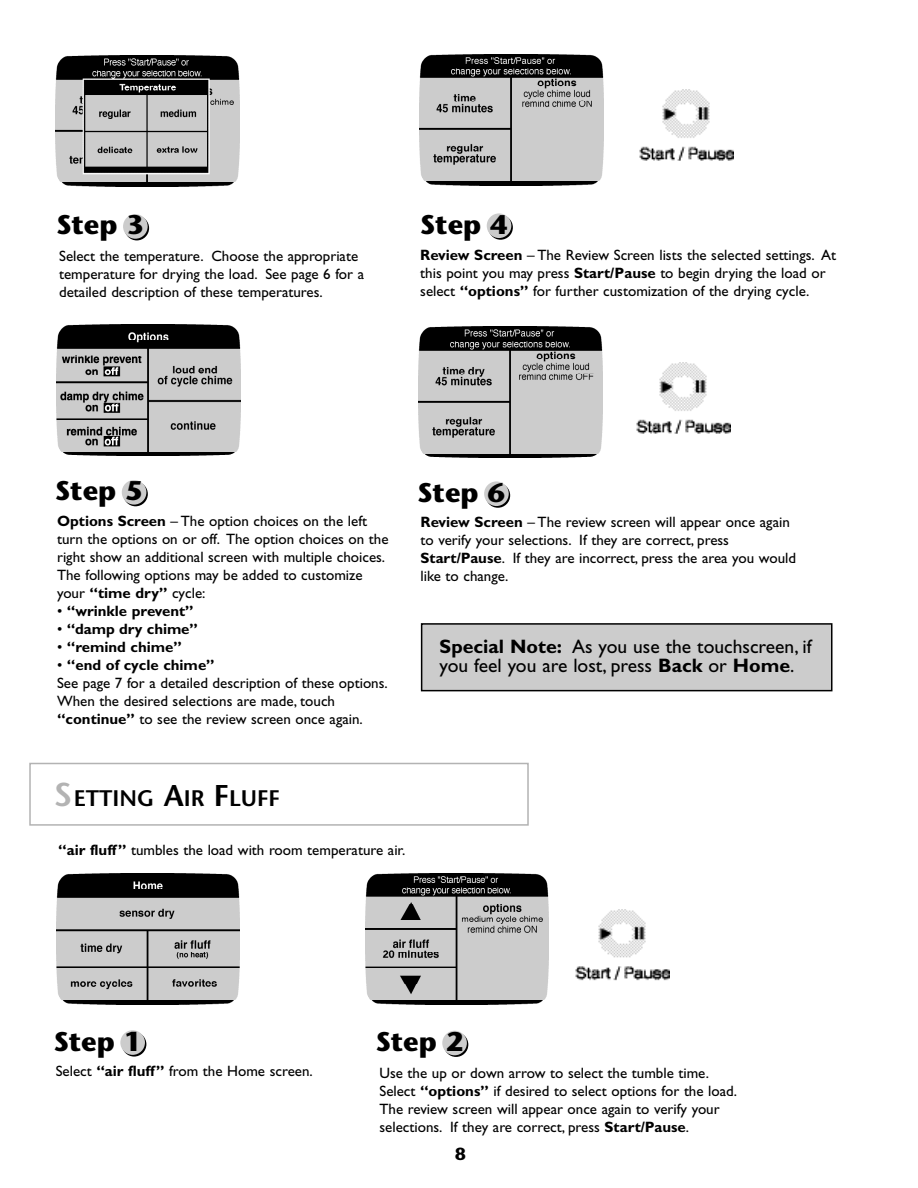
<style>
.page{position:relative;width:918px;height:1188px;background:#fff}
.page>*{position:absolute;margin:0;border:0;box-sizing:border-box;transform-origin:0 0}
.t1{font:700 27px "Stone Sans";color:#000}
.t2{font:600 22.5px "Stone Sans";color:#000}
.t3{font:19.5px/18.8px "Gill Sans";color:#000}
.t4{font:700 18px "Gill Sans";color:#000;scale:1.2 1}
.t5{font:15px/18px "Gill Sans";color:#000}
.t6{font:700 15px "Gill Sans";color:#000}
.s1{font-weight:700}
.s2{font-weight:400}
.s3{font-size:33px;color:#b3b3b3}
.s4{font-size:30px}
</style>
<div class="page">
<img style="left:419px;top:327px;width:183px;height:16px">
<img style="left:418px;top:343px;width:184px;height:115px">
<img style="left:420px;top:54px;width:183px;height:16px">
<img style="left:420px;top:70px;width:184px;height:115px">
<svg style="left:124px;top:216px;width:25px;height:24px"></svg>
<div style="left:123px;top:214px;width:25px;height:25px;background:#ccc;border-radius:50%"></div>
<svg style="left:488px;top:215px;width:25px;height:25px"></svg>
<div style="left:487px;top:213px;width:24px;height:25px;background:#ccc;border-radius:50%"></div>
<svg style="left:123px;top:482px;width:25px;height:24px"></svg>
<div style="left:122px;top:480px;width:24px;height:25px;background:#ccc;border-radius:50%"></div>
<img style="left:57px;top:325px;width:183px;height:16px">
<img style="left:57px;top:341px;width:183px;height:115px">
<svg style="left:486px;top:483px;width:24px;height:25px"></svg>
<div style="left:484px;top:481px;width:25px;height:25px;background:#ccc;border-radius:50%"></div>
<img style="left:56px;top:55px;width:183px;height:16px">
<img style="left:56px;top:71px;width:183px;height:116px">
<div style="left:422px;top:625px;width:409px;height:65px;background:#ccc"></div>
<div style="left:421px;top:623px;width:411px;height:68px;border:2px solid #000"></div>
<img style="left:639px;top:90px;width:94px;height:71px">
<img style="left:575px;top:909px;width:94px;height:72px">
<img style="left:636px;top:363px;width:94px;height:71px">
<div style="left:29px;top:763px;width:500px;height:63px;border:2px solid #b3b3b3"></div>
<svg style="left:122px;top:1032px;width:24px;height:25px"></svg>
<div style="left:120px;top:1030px;width:25px;height:25px;background:#ccc;border-radius:50%"></div>
<svg style="left:444px;top:1032px;width:24px;height:25px"></svg>
<div style="left:442px;top:1031px;width:25px;height:24px;background:#ccc;border-radius:50%"></div>
<img style="left:366px;top:873px;width:182px;height:16px">
<img style="left:365px;top:889px;width:184px;height:115px">
<img style="left:57px;top:873px;width:182px;height:16px">
<img style="left:56px;top:889px;width:184px;height:115px">
<h1 class="t1" style="left:56px;top:215px;width:89px">Step 3</h1>
<h1 class="t1" style="left:420px;top:214px;width:89px">Step 4</h1>
<p class="t5" style="left:59px;top:249px;width:307px">Select the temperature. Choose the appropriate temperature for drying the load. See page 6 for a detailed description of these temperatures.</p>
<p class="t5" style="left:420px;top:247px;width:417px"><span class="s1">Review Screen</span> – The Review Screen lists the selected settings. At this point you may press <span class="s1">Start/Pause</span> to begin drying the load or select <span class="s1">“options”</span> for further customization of the drying cycle.</p>
<h1 class="t1" style="left:55px;top:480px;width:89px">Step 5</h1>
<h1 class="t1" style="left:418px;top:482px;width:89px">Step 6</h1>
<p class="t5" style="left:57px;top:514px;width:333px"><span class="s1">Options Screen</span> – The option choices on the left turn the options on or off. The option choices on the right show an additional screen with multiple choices.<br>The following options may be added to customize your <span class="s1">“time dry”</span> cycle:</p>
<p class="t6" style="left:57px;top:606px;width:138px"><span class="s2">•</span> “wrinkle prevent”</p>
<p class="t6" style="left:57px;top:624px;width:142px"><span class="s2">•</span> “damp dry chime”</p>
<p class="t6" style="left:57px;top:642px;width:126px"><span class="s2">•</span> “remind chime”</p>
<p class="t5" style="left:57px;top:658px;width:332px">• <span class="s1">“end of cycle chime”<br></span>See page 7 for a detailed description of these options.<br>When the desired selections are made, touch <span class="s1">“continue”</span> to see the review screen once again.</p>
<p class="t5" style="left:421px;top:514px;width:377px"><span class="s1">Review Screen</span> – The review screen will appear once again to verify your selections. If they are correct, press <span class="s1">Start/Pause</span>. If they are incorrect, press the area you would like to change.</p>
<h3 class="t3" style="left:440px;top:640px;width:374px"><span class="s1">Special Note:</span> As you use the touchscreen, if you feel you are lost, press <span class="s1">Back</span> or <span class="s1">Home</span>.</h3>
<h2 class="t2" style="left:54px;top:790px;width:228px"><span class="s3">S</span>ETTING <span class="s4">A</span>IR <span class="s4">F</span>LUFF</h2>
<p class="t5" style="left:58px;top:842px;width:349px"><span class="s1">“air fluff”</span> tumbles the load with room temperature air.</p>
<h1 class="t1" style="left:54px;top:1031px;width:89px">Step 1</h1>
<h1 class="t1" style="left:376px;top:1031px;width:89px">Step 2</h1>
<p class="t5" style="left:379px;top:1065px;width:359px">Use the up or down arrow to select the tumble time.<br>Select <span class="s1">“options”</span> if desired to select options for the load.<br>The review screen will appear once again to verify your selections. If they are correct, press <span class="s1">Start/Pause</span>.</p>
<p class="t5" style="left:56px;top:1064px;width:259px">Select <span class="s1">“air fluff”</span> from the Home screen.</p>
<p class="t4" style="left:455px;top:1148px;width:11px">8</p>
</div>
